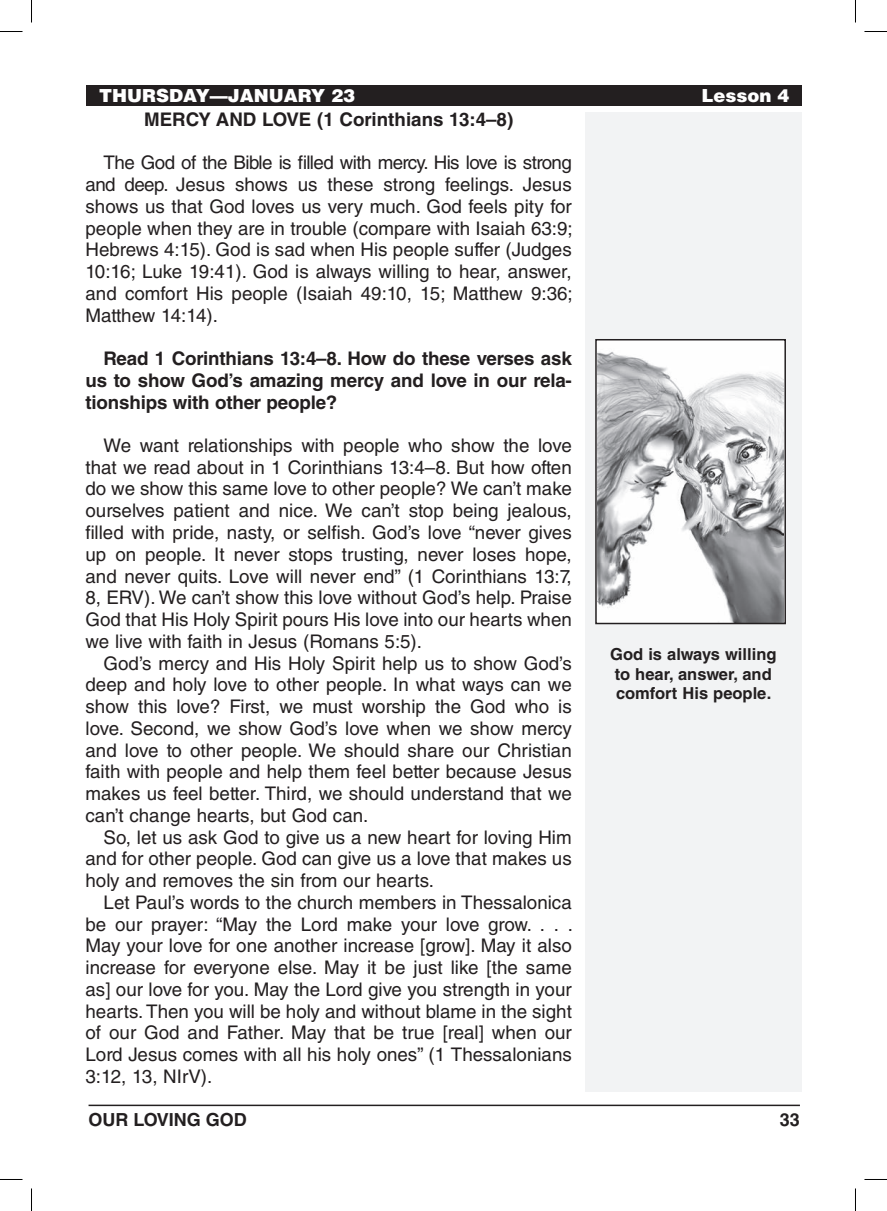
<style>
.page{position:relative;width:887px;height:1211px;background:#fff}
.page>*{position:absolute;margin:0;border:0;box-sizing:border-box;transform-origin:0 0}
.Body_Text{font:18.75px/21.8px "Helvetica LT Std";color:#231f20;text-align:justify}
.Body_Text_SpaceBefor{font:18.75px/21.8px "Helvetica LT Std";color:#231f20;text-align:justify}
.Body_Text_Bold_Space{font:700 18.75px/21.8px "Helvetica LT Std";letter-spacing:-.01em;color:#231f20;text-align:justify}
.Subheadings{font:700 18.75px "Helvetica LT Std";color:#231f20}
.Running_Head_-_Right{font:900 18px "Helvetica LT Std";color:#fff}
.t1{font:700 18px "Helvetica LT Std";color:#231f20}
.Image_Captions{font:700 16.5px "Helvetica LT Std";color:#231f20}
</style>
<div class="page">
<hr style="left:88px;top:1104px;width:712px;height:2px;background:#231f20">
<div style="left:585px;top:112px;width:216px;height:979px;background:#f2f3f4"></div>
<div style="left:86px;top:86px;width:715px;height:20px;background:#231f20"></div>
<img style="left:598px;top:342px;width:185px;height:279px">
<div style="left:595px;top:339px;width:191px;height:285px;border:2px solid #231f20"></div>
<svg style="left:0;top:31px;width:22px;height:1px"></svg>
<svg style="left:864px;top:31px;width:22px;height:1px"></svg>
<svg style="left:0;top:1179px;width:22px;height:1px"></svg>
<svg style="left:864px;top:1179px;width:22px;height:1px"></svg>
<svg style="left:31px;top:0;width:1px;height:22px"></svg>
<svg style="left:31px;top:1188px;width:1px;height:22px"></svg>
<svg style="left:855px;top:0;width:1px;height:22px"></svg>
<svg style="left:855px;top:1188px;width:1px;height:22px"></svg>
<p class="Running_Head_-_Right" style="left:99px;top:84px;width:258px">THURSDAY—JANUARY 23</p>
<p class="Running_Head_-_Right" style="left:701px;top:84px;width:90px">Lesson 4</p>
<p class="Subheadings" style="left:144px;top:108px;width:371px">MERCY AND LOVE (1 Corinthians 13:4–8)</p>
<p class="Body_Text_SpaceBefor" style="left:86px;top:152px;width:488px;text-indent:18px">The God of the Bible is filled with mercy. His love is strong and deep. Jesus shows us these strong feelings. Jesus shows us that God loves us very much. God feels pity for people when they are in trouble (compare with Isaiah 63:9; Hebrews 4:15). God is sad when His people suffer (Judges 10:16; Luke 19:41). God is always willing to hear, answer, and comfort His people (Isaiah 49:10, 15; Matthew 9:36; Matthew 14:14).</p>
<p class="Body_Text_Bold_Space" style="left:86px;top:347px;width:488px;text-indent:18px">Read 1 Corinthians 13:4–8. How do these verses ask us to show God’s amazing mercy and love in our rela&shy;tionships with other people?</p>
<p class="Body_Text_SpaceBefor" style="left:86px;top:434px;width:488px;text-indent:18px">We want relationships with people who show the love that we read about in 1 Corinthians 13:4–8. But how often do we show this same love to other people? We can’t make ourselves patient and nice. We can’t stop being jealous, filled with pride, nasty, or selfish. God’s love “never gives up on people. It never stops trusting, never loses hope, and never quits. Love will never end” (1 Corinthians 13:7, 8, ERV). We can’t show this love without God’s help. Praise God that His Holy Spirit pours His love into our hearts when we live with faith in Jesus (Romans 5:5).</p>
<p class="Body_Text" style="left:86px;top:652px;width:488px;text-indent:18px">God’s mercy and His Holy Spirit help us to show God’s deep and holy love to other people. In what ways can we show this love? First, we must worship the God who is love. Second, we show God’s love when we show mercy and love to other people. We should share our Christian faith with people and help them feel better because Jesus makes us feel better. Third, we should understand that we can’t change hearts, but God can.</p>
<p class="Body_Text" style="left:86px;top:826px;width:487px;text-indent:18px">So, let us ask God to give us a new heart for loving Him and for other people. God can give us a love that makes us holy and removes the sin from our hearts.</p>
<p class="Body_Text" style="left:86px;top:891px;width:489px;text-indent:18px">Let Paul’s words to the church members in Thessalonica be our prayer: “May the Lord make your love grow. . . .<br>May your love for one another increase [grow]. May it also increase for everyone else. May it be just like [the same as] our love for you. May the Lord give you strength in your hearts. Then you will be holy and without blame in the sight of our God and Father. May that be true [real] when our Lord Jesus comes with all his holy ones” (1 Thessalonians 3:12, 13, NIrV).</p>
<p class="Image_Captions" style="left:610px;top:644px;width:168px">God is always willing</p>
<p class="Image_Captions" style="left:615px;top:663px;width:158px">to hear, answer, and</p>
<p class="Image_Captions" style="left:616px;top:683px;width:157px">comfort His people.</p>
<p class="t1" style="left:88px;top:1109px;width:160px">OUR LOVING GOD</p>
<p class="t1" style="left:779px;top:1109px;width:22px">33</p>
</div>
